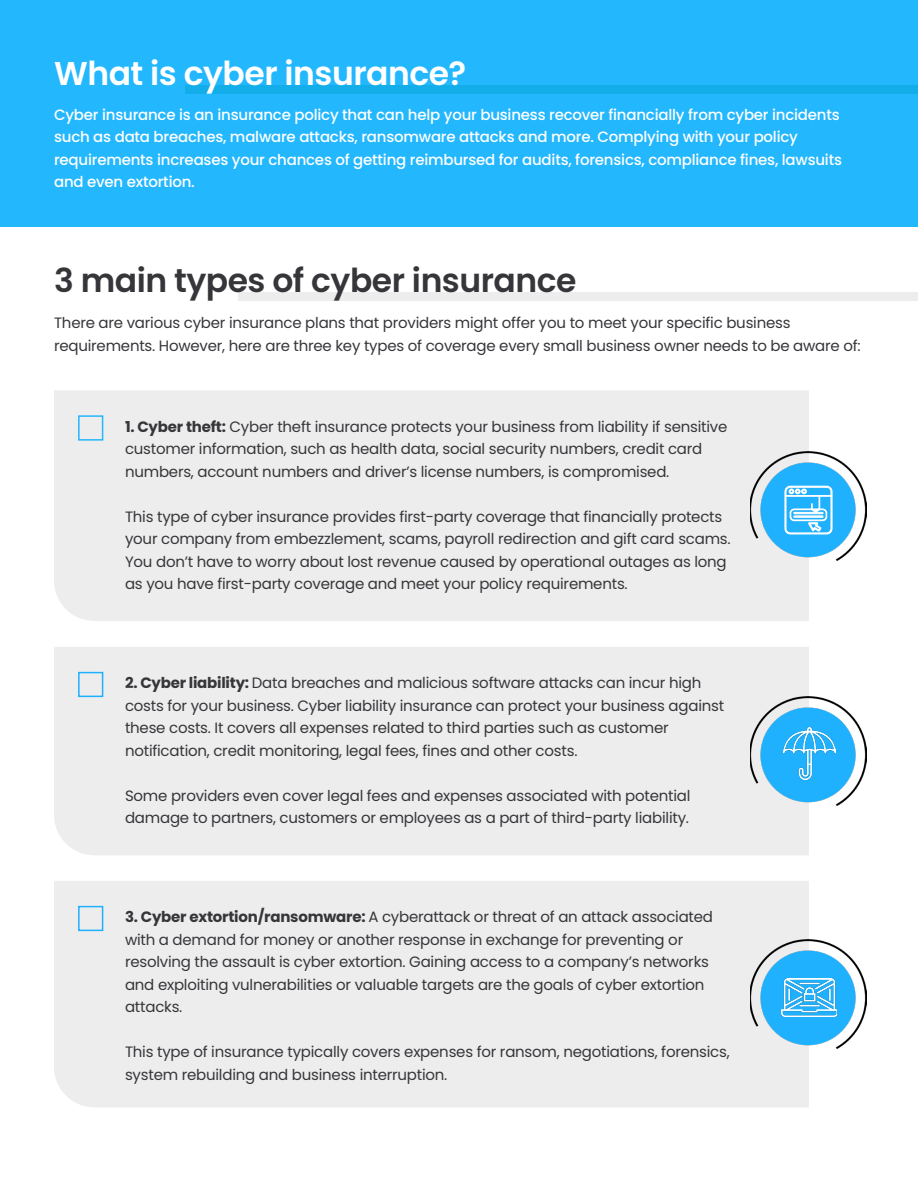
<style>
.page{position:relative;width:918px;height:1188px;background:#fff}
.page>*{position:absolute;margin:0;border:0;box-sizing:border-box;transform-origin:0 0}
.Body_Copy{font:600 33px "Poppins";letter-spacing:-.015em;color:#36363a}
.Body_Copy-2{font:600 33px "Poppins";letter-spacing:-.015em;color:#fff}
.Body_Copy-3{font:15px/22.5px "Poppins";letter-spacing:-.015em;color:#36363a}
.Body_Copy-4{font:500 15px/22.5px "Poppins";letter-spacing:-.015em;color:#fff}
.s1{font-weight:700}
</style>
<div class="page">
<div style="left:54px;top:390px;width:755px;height:231px;background:#ededed"></div>
<div style="left:54px;top:647px;width:755px;height:208px;background:#ededed"></div>
<div style="left:54px;top:881px;width:755px;height:226px;background:#ededed"></div>
<div style="left:0;top:0;width:918px;height:227px;background:#23b7fe"></div>
<div style="left:78px;top:415px;width:25px;height:26px;border:2px solid #23b7fe"></div>
<div style="left:78px;top:672px;width:25px;height:25px;border:2px solid #1fb0fe"></div>
<div style="left:78px;top:906px;width:25px;height:25px;border:2px solid #1fb0fe"></div>
<div style="left:186px;top:85px;width:732px;height:9px;background:#13adea"></div>
<div style="left:239px;top:292px;width:679px;height:9px;background:#ededed"></div>
<img style="left:750px;top:451px;width:117px;height:109px">
<img style="left:750px;top:697px;width:117px;height:109px">
<img style="left:750px;top:940px;width:117px;height:109px">
<svg style="left:785px;top:486px;width:47px;height:48px"></svg>
<img style="left:784px;top:727px;width:52px;height:52px">
<img style="left:782px;top:978px;width:55px;height:39px">
<p class="Body_Copy-2" style="left:54px;top:54px;width:414px">What is cyber insurance?</p>
<p class="Body_Copy-4" style="left:54px;top:103px;width:790px">Cyber insurance is an insurance policy that can help your business recover financially from cyber incidents such as data breaches, malware attacks, ransomware attacks and more. Complying with your policy requirements increases your chances of getting reimbursed for audits, forensics, compliance fines, lawsuits and even extortion.</p>
<p class="Body_Copy" style="left:54px;top:261px;width:524px">3 main types of cyber insurance</p>
<p class="Body_Copy-3" style="left:54px;top:312px;width:808px">There are various cyber insurance plans that providers might offer you to meet your specific business requirements. However, here are three key types of coverage every small business owner needs to be aware of:</p>
<p class="Body_Copy-3" style="left:125px;top:415px;width:604px"><span class="s1">1. Cyber theft:</span> Cyber theft insurance protects your business from liability if sensitive customer information, such as health data, social security numbers, credit card numbers, account numbers and driver’s license numbers, is compromised.</p>
<p class="Body_Copy-3" style="left:125px;top:505px;width:607px">This type of cyber insurance provides first-party coverage that financially protects your company from embezzlement, scams, payroll redirection and gift card scams.<br>You don’t have to worry about lost revenue caused by operational outages as long as you have first-party coverage and meet your policy requirements.</p>
<p class="Body_Copy-3" style="left:125px;top:672px;width:601px"><span class="s1">2. Cyber liability:</span> Data breaches and malicious software attacks can incur high costs for your business. Cyber liability insurance can protect your business against these costs. It covers all expenses related to third parties such as customer</p>
<p class="Body_Copy-3" style="left:125px;top:739px;width:454px">notification, credit monitoring, legal fees, fines and other costs.</p>
<p class="Body_Copy-3" style="left:125px;top:784px;width:567px">Some providers even cover legal fees and expenses associated with potential damage to partners, customers or employees as a part of third-party liability.</p>
<p class="Body_Copy-3" style="left:125px;top:906px;width:590px"><span class="s1">3. Cyber extortion/ransomware:</span> A cyberattack or threat of an attack associated with a demand for money or another response in exchange for preventing or resolving the assault is cyber extortion. Gaining access to a company’s networks and exploiting vulnerabilities or valuable targets are the goals of cyber extortion attacks.</p>
<p class="Body_Copy-3" style="left:125px;top:1041px;width:606px">This type of insurance typically covers expenses for ransom, negotiations, forensics, system rebuilding and business interruption.</p>
</div>
